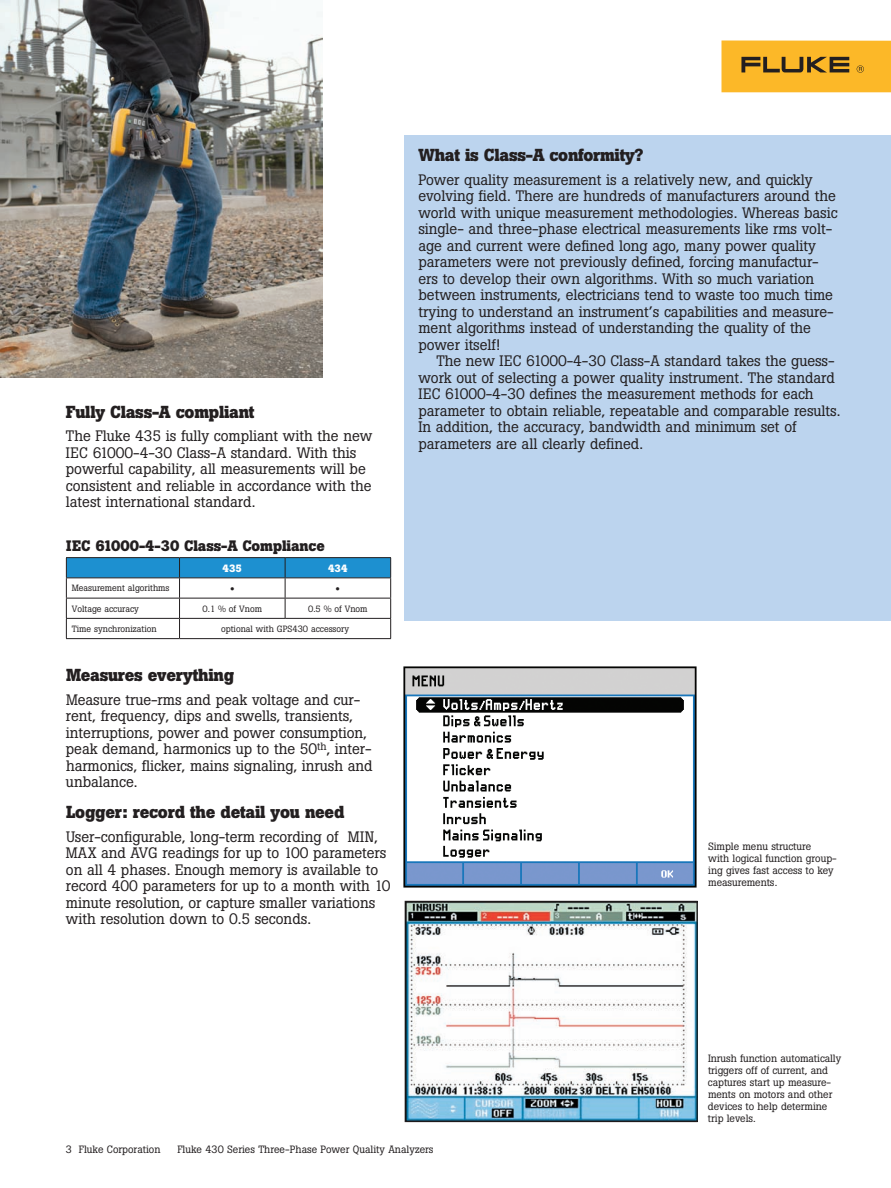
<style>
.page{position:relative;width:891px;height:1188px;background:#fff}
.page>*{position:absolute;margin:0;border:0;box-sizing:border-box;transform-origin:0 0}
.t1{font:700 17.25px "Boton";letter-spacing:-.015em;color:#231f20}
.t2{font:15px/16.5px "Boton";letter-spacing:-.005em;color:#231f20}
.t3{font:700 15px "Boton";letter-spacing:-.005em;color:#231f20}
.t4{font:10.5px/12px "Boton";letter-spacing:-.005em;color:#231f20}
.t5{font:700 10.5px "Boton";color:#fff}
.t6{font:9px "Boton";color:#231f20}
.t7{font:700 expanded 9px "Helvetica Neue";color:#231f20}
</style>
<div class="page">
<div style="left:405px;top:135px;width:486px;height:485px;background:#bcd4ee"></div>
<img style="left:403px;top:666px;width:294px;height:222px">
<div style="left:722px;top:40px;width:169px;height:52px;background:#fcb828"></div>
<svg style="left:741px;top:57px;width:108px;height:15px"></svg>
<svg style="left:857px;top:65px;width:7px;height:8px"></svg>
<img style="left:407px;top:903px;width:289px;height:217px">
<div style="left:405px;top:901px;width:293px;height:221px;border:1px solid #231f20"></div>
<img style="left:0;top:0;width:323px;height:378px">
<hr style="left:66px;top:557px;width:114px;height:1px;background:#231f20">
<hr style="left:180px;top:557px;width:105px;height:1px;background:#231f20">
<hr style="left:285px;top:557px;width:106px;height:1px;background:#231f20">
<svg style="left:66px;top:558px;width:325px;height:80px"></svg>
<hr style="left:66px;top:638px;width:114px;height:1px;background:#231f20">
<hr style="left:180px;top:638px;width:105px;height:1px;background:#231f20">
<hr style="left:285px;top:638px;width:106px;height:1px;background:#231f20">
<p class="t1" style="left:66px;top:402px;width:190px">Fully Class-A compliant</p>
<p class="t2" style="left:66px;top:428px;width:308px">The Fluke 435 is fully compliant with the new IEC 61000-4-30 Class-A standard. With this powerful capability, all measurements will be consistent and reliable in accordance with the latest international standard.</p>
<p class="t3" style="left:66px;top:537px;width:260px">IEC 61000-4-30 Class-A Compliance</p>
<p class="t5" style="left:222px;top:562px;width:21px">435</p>
<p class="t5" style="left:328px;top:562px;width:21px">434</p>
<p class="t6" style="left:72px;top:583px;width:99px">Measurement algorithms</p>
<p class="t7" style="left:230px;top:583px;width:6px">•</p>
<p class="t7" style="left:336px;top:583px;width:6px">•</p>
<p class="t6" style="left:72px;top:603px;width:69px">Voltage accuracy</p>
<p class="t6" style="left:203px;top:603px;width:61px">0.1 % of Vnom</p>
<p class="t6" style="left:308px;top:603px;width:61px">0.5 % of Vnom</p>
<p class="t6" style="left:72px;top:623px;width:86px">Time synchronization</p>
<p class="t6" style="left:221px;top:623px;width:130px">optional with GPS430 accessory</p>
<p class="t1" style="left:66px;top:665px;width:170px">Measures everything</p>
<p class="t2" style="left:66px;top:691px;width:308px">Measure true-rms and peak voltage and cur&shy;rent, frequency, dips and swells, transients, interruptions, power and power consumption, peak demand, harmonics up to the 50<sup>th</sup>, inter&shy;harmonics, flicker, mains signaling, inrush and unbalance.</p>
<p class="t1" style="left:66px;top:802px;width:280px">Logger: record the detail you need</p>
<p class="t2" style="left:66px;top:828px;width:326px">User-configurable, long-term recording of MIN, MAX and AVG readings for up to 100 parameters on all 4 phases. Enough memory is available to record 400 parameters for up to a month with 10 minute resolution, or capture smaller variations with resolution down to 0.5 seconds.</p>
<p class="t1" style="left:418px;top:145px;width:226px">What is Class-A conformity?</p>
<p class="t2" style="left:418px;top:171px;width:421px">Power quality measurement is a relatively new, and quickly evolving field. There are hundreds of manufacturers around the world with unique measurement methodologies. Whereas basic single- and three-phase electrical measurements like rms volt&shy;age and current were defined long ago, many power quality parameters were not previously defined, forcing manufactur&shy;ers to develop their own algorithms. With so much variation between instruments, electricians tend to waste too much time trying to understand an instrument’s capabilities and measure&shy;ment algorithms instead of understanding the quality of the power itself!</p>
<p class="t2" style="left:418px;top:353px;width:424px;text-indent:18px">The new IEC 61000-4-30 Class-A standard takes the guess&shy;work out of selecting a power quality instrument. The standard IEC 61000-4-30 defines the measurement methods for each parameter to obtain reliable, repeatable and comparable results.<br>In addition, the accuracy, bandwidth and minimum set of parameters are all clearly defined.</p>
<p class="t4" style="left:708px;top:840px;width:130px">Simple menu structure<br>with logical function group&shy;ing gives fast access to key measurements.</p>
<p class="t4" style="left:708px;top:1052px;width:135px">Inrush function automatically triggers off of current, and captures start up measure&shy;ments on motors and other devices to help determine trip levels.</p>
<p class="t4" style="left:79px;top:1143px;width:83px">Fluke Corporation</p>
<p class="t4" style="left:177px;top:1143px;width:258px">Fluke 430 Series Three-Phase Power Quality Analyzers</p>
</div>
